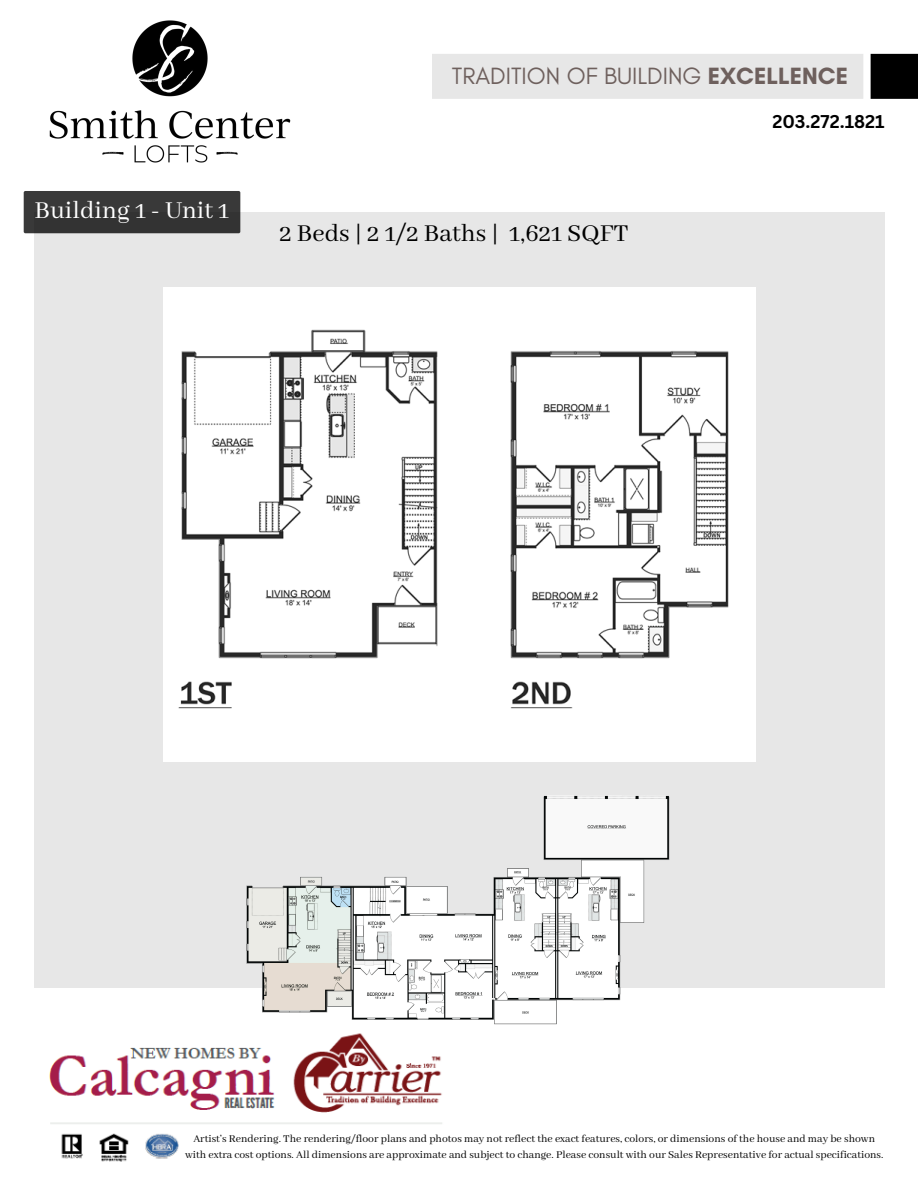
<style>
.page{position:relative;width:918px;height:1188px;background:#fff}
.page>*{position:absolute;margin:0;border:0;box-sizing:border-box;transform-origin:0 0}
.t1{font:27px "Abhaya Libre";color:#000}
.t2{font:27px "Abhaya Libre";color:#fff}
.t3{font:24px "Glacial Indifference";color:#6e605d}
.t4{font:700 18px "Canva Sans";color:#000}
.t5{font:11.7px/15.5px "Abhaya Libre";color:#000;text-align:center}
.s1{font-weight:700}
</style>
<div class="page">
<img style="left:49px;top:20px;width:242px;height:143px">
<div style="left:432px;top:54px;width:431px;height:45px;background:#e7e7e7"></div>
<div style="left:871px;top:54px;width:47px;height:45px;background:#000"></div>
<div style="left:34px;top:213px;width:851px;height:775px;background:#e7e7e7"></div>
<img style="left:49px;top:1033px;width:393px;height:129px">
<img style="left:246px;top:795px;width:424px;height:230px">
<img style="left:163px;top:288px;width:592px;height:473px">
<div style="left:24px;top:191px;width:216px;height:42px;background:#393939;border-radius:2px"></div>
<p class="t2" style="left:34px;top:195px;width:196px">Building 1 - Unit 1</p>
<p class="t3" style="left:452px;top:61px;width:398px">TRADITION OF BUILDING <span class="s1">EXCELLENCE</span></p>
<p class="t4" style="left:772px;top:109px;width:114px">203.272.1821</p>
<h3 class="t1" style="left:279px;top:219px;width:351px">2 Beds | 2 1/2 Baths | 1,621 SQFT</h3>
<h2 class="t5" style="left:185px;top:1132px;width:700px">Artist’s Rendering. The rendering/floor plans and photos may not reflect the exact features, colors, or dimensions of the house and may be shown with extra cost options. All dimensions are approximate and subject to change. Please consult with our Sales Representative for actual specifications.</h2>
</div>
